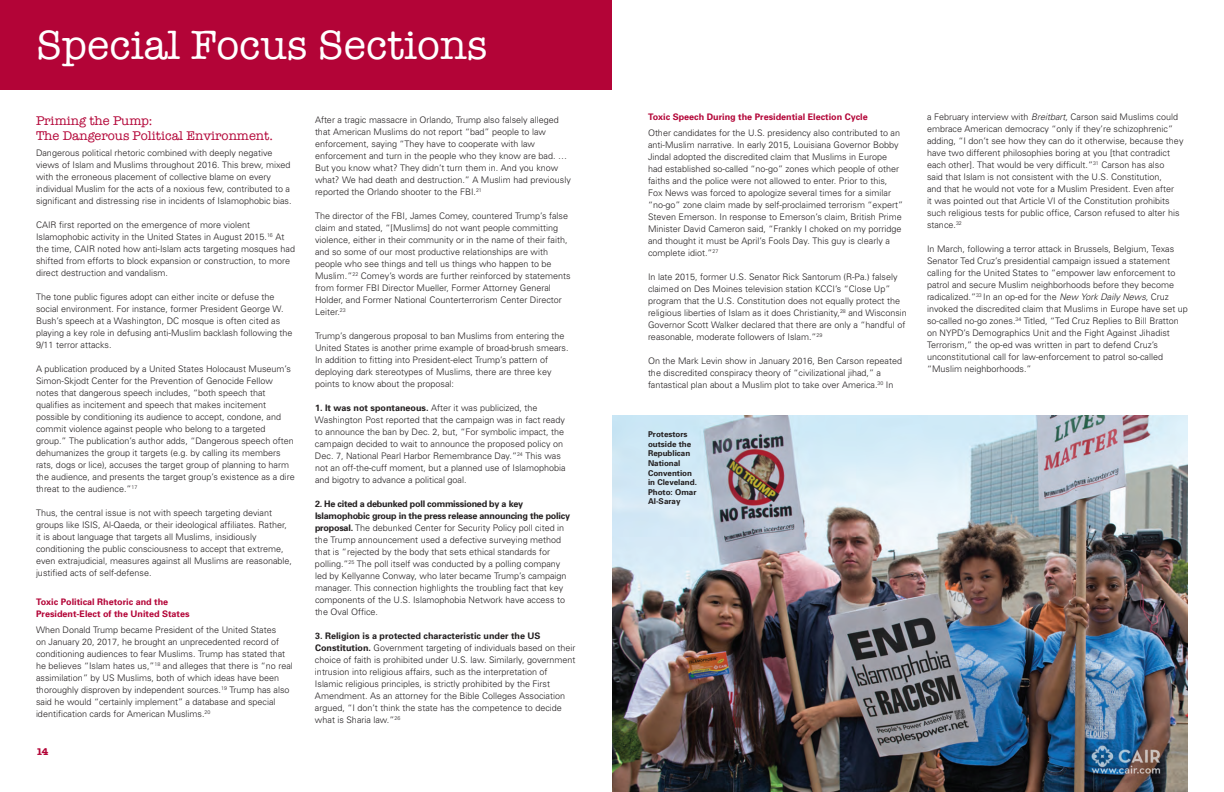
<style>
.page{position:relative;width:1224px;height:792px;background:#fff}
.page>*{position:absolute;margin:0;border:0;box-sizing:border-box;transform-origin:0 0}
.t1{font:42px "American Typewriter";color:#fff}
.t2{font:13px/15px "American Typewriter";color:#b30437}
.t3{font:700 10px "American Typewriter";color:#b30437}
.t4{font:300 9px/12px "Univers";color:#231f20}
.t5{font:700 9px/12px "Univers";color:#b30437}
.t6{font:700 8px/9.6px "Univers";color:#231f20}
.s1{font-weight:700}
.s2{font-style:italic}
</style>
<div class="page">
<div style="left:0;top:0;width:612px;height:90px;background:#b30437"></div>
<img style="left:612px;top:415px;width:576px;height:377px">
<p class="t1" style="left:36px;top:13px;width:453px">Special Focus Sections</p>
<p class="t2" style="left:36px;top:113px;width:238px">Priming the Pump:<br>The Dangerous Political Environment.</p>
<p class="t4" style="left:36px;top:147px;width:257px">Dangerous political rhetoric combined with deeply negative views of Islam and Muslims throughout 2016. This brew, mixed with the erroneous placement of collective blame on every individual Muslim for the acts of a noxious few, contributed to a significant and distressing rise in incidents of Islamophobic bias.</p>
<p class="t4" style="left:36px;top:219px;width:261px">CAIR first reported on the emergence of more violent Islamophobic activity in the United States in August 2015.<sup>16</sup> At the time, CAIR noted how anti-Islam acts targeting mosques had shifted from efforts to block expansion or construction, to more direct destruction and vandalism.</p>
<p class="t4" style="left:36px;top:291px;width:258px">The tone public figures adopt can either incite or defuse the social environment. For instance, former President George W.<br>Bush’s speech at a Washington, DC mosque is often cited as playing a key role in defusing anti-Muslim backlash following the 9/11 terror attacks.</p>
<p class="t4" style="left:36px;top:363px;width:260px">A publication produced by a United States Holocaust Museum’s Simon-Skjodt Center for the Prevention of Genocide Fellow notes that dangerous speech includes, “both speech that qualifies as incitement and speech that makes incitement possible by conditioning its audience to accept, condone, and commit violence against people who belong to a targeted group.” The publication’s author adds, “Dangerous speech often dehumanizes the group it targets (e.g. by calling its members rats, dogs or lice), accuses the target group of planning to harm the audience, and presents the target group’s existence as a dire threat to the audience.”<sup>17</sup></p>
<p class="t4" style="left:36px;top:507px;width:258px">Thus, the central issue is not with speech targeting deviant groups like ISIS, Al-Qaeda, or their ideological affiliates. Rather, it is about language that targets all Muslims, insidiously conditioning the public consciousness to accept that extreme, even extrajudicial, measures against all Muslims are reasonable, justified acts of self-defense.</p>
<p class="t5" style="left:36px;top:595px;width:155px">Toxic Political Rhetoric and the<br>President-Elect of the United States</p>
<p class="t4" style="left:36px;top:624px;width:258px">When Donald Trump became President of the United States<br>on January 20, 2017, he brought an unprecedented record of conditioning audiences to fear Muslims. Trump has stated that he believes “Islam hates us,”<sup>18</sup> and alleges that there is “no real assimilation” by US Muslims, both of which ideas have been thoroughly disproven by independent sources.<sup>19</sup> Trump has also said he would “certainly implement” a database and special identification cards for American Muslims.<sup>20</sup></p>
<p class="t3" style="left:36px;top:743px;width:14px">14</p>
<p class="t4" style="left:315px;top:114px;width:257px">After a tragic massacre in Orlando, Trump also falsely alleged that American Muslims do not report “bad” people to law enforcement, saying “They have to cooperate with law enforcement and turn in the people who they know are bad. … But you know what? They didn’t turn them in. And you know what? We had death and destruction.” A Muslim had previously reported the Orlando shooter to the FBI.<sup>21</sup></p>
<p class="t4" style="left:315px;top:210px;width:257px">The director of the FBI, James Comey, countered Trump’s false claim and stated, “[Muslims] do not want people committing violence, either in their community or in the name of their faith, and so some of our most productive relationships are with people who see things and tell us things who happen to be Muslim.”<sup>22</sup> Comey’s words are further reinforced by statements from former FBI Director Mueller, Former Attorney General Holder, and Former National Counterterrorism Center Director Leiter.<sup>23</sup></p>
<p class="t4" style="left:315px;top:330px;width:255px">Trump’s dangerous proposal to ban Muslims from entering the United States is another prime example of broad-brush smears.<br>In addition to fitting into President-elect Trump’s pattern of deploying dark stereotypes of Muslims, there are three key points to know about the proposal:</p>
<p class="t4" style="left:315px;top:402px;width:252px"><span class="s1">1. It was not spontaneous.</span> After it was publicized, the Washington Post reported that the campaign was in fact ready to announce the ban by Dec. 2, but, “For symbolic impact, the campaign decided to wait to announce the proposed policy on Dec. 7, National Pearl Harbor Remembrance Day.”<sup>24</sup> This was not an off-the-cuff moment, but a planned use of Islamophobia and bigotry to advance a political goal.</p>
<p class="t4" style="left:315px;top:498px;width:257px"><span class="s1">2. He cited a debunked poll commissioned by a key Islamophobic group in the press release announcing the policy proposal.</span> The debunked Center for Security Policy poll cited in the Trump announcement used a defective surveying method that is “rejected by the body that sets ethical standards for polling.”<sup>25</sup> The poll itself was conducted by a polling company led by Kellyanne Conway, who later became Trump’s campaign manager. This connection highlights the troubling fact that key components of the U.S. Islamophobia Network have access to the Oval Office.</p>
<p class="t4" style="left:315px;top:630px;width:262px"><span class="s1">3. Religion is a protected characteristic under the US Constitution.</span> Government targeting of individuals based on their choice of faith is prohibited under U.S. law. Similarly, government intrusion into religious affairs, such as the interpretation of Islamic religious principles, is strictly prohibited by the First Amendment. As an attorney for the Bible Colleges Association argued, “I don’t think the state has the competence to decide what is Sharia law.”<sup>26</sup></p>
<p class="t5" style="left:648px;top:110px;width:221px">Toxic Speech During the Presidential Election Cycle</p>
<p class="t4" style="left:648px;top:127px;width:257px">Other candidates for the U.S. presidency also contributed to an anti-Muslim narrative. In early 2015, Louisiana Governor Bobby Jindal adopted the discredited claim that Muslims in Europe had established so-called “no-go” zones which people of other faiths and the police were not allowed to enter. Prior to this, Fox News was forced to apologize several times for a similar “no-go” zone claim made by self-proclaimed terrorism “expert” Steven Emerson. In response to Emerson’s claim, British Prime Minister David Cameron said, “Frankly I choked on my porridge and thought it must be April’s Fools Day. This guy is clearly a complete idiot.”<sup>27</sup></p>
<p class="t4" style="left:648px;top:271px;width:260px">In late 2015, former U.S. Senator Rick Santorum (R-Pa.) falsely claimed on Des Moines television station KCCI’s “Close Up” program that the U.S. Constitution does not equally protect the religious liberties of Islam as it does Christianity,<sup>28</sup> and Wisconsin Governor Scott Walker declared that there are only a “handful of reasonable, moderate followers of Islam.”<sup>29</sup></p>
<p class="t4" style="left:648px;top:355px;width:256px">On the Mark Levin show in January 2016, Ben Carson repeated the discredited conspiracy theory of “civilizational jihad,” a fantastical plan about a Muslim plot to take over America.<sup>30</sup> In</p>
<p class="t6" style="left:648px;top:429px;width:50px">Protestors outside the<br>Republican<br>National<br>Convention in Cleveland.<br>Photo: Omar<br>Al-Saray</p>
<p class="t4" style="left:927px;top:110px;width:258px">a February interview with <span class="s2">Breitbart,</span> Carson said Muslims could embrace American democracy “only if they’re schizophrenic” adding, “I don’t see how they can do it otherwise, because they have two different philosophies boring at you [that contradict each other]. That would be very difficult.”<sup>31</sup> Carson has also<br>said that Islam is not consistent with the U.S. Constitution,<br>and that he would not vote for a Muslim President. Even after<br>it was pointed out that Article VI of the Constitution prohibits such religious tests for public office, Carson refused to alter his stance.<sup>32</sup></p>
<p class="t4" style="left:927px;top:242px;width:262px">In March, following a terror attack in Brussels, Belgium, Texas Senator Ted Cruz’s presidential campaign issued a statement calling for the United States to “empower law enforcement to patrol and secure Muslim neighborhoods before they become radicalized.”<sup>33</sup> In an op-ed for the <span class="s2">New York Daily News,</span> Cruz invoked the discredited claim that Muslims in Europe have set up so-called no-go zones.<sup>34</sup> Titled, “Ted Cruz Replies to Bill Bratton on NYPD’s Demographics Unit and the Fight Against Jihadist Terrorism,” the op-ed was written in part to defend Cruz’s unconstitutional call for law-enforcement to patrol so-called “Muslim neighborhoods.”</p>
</div>
